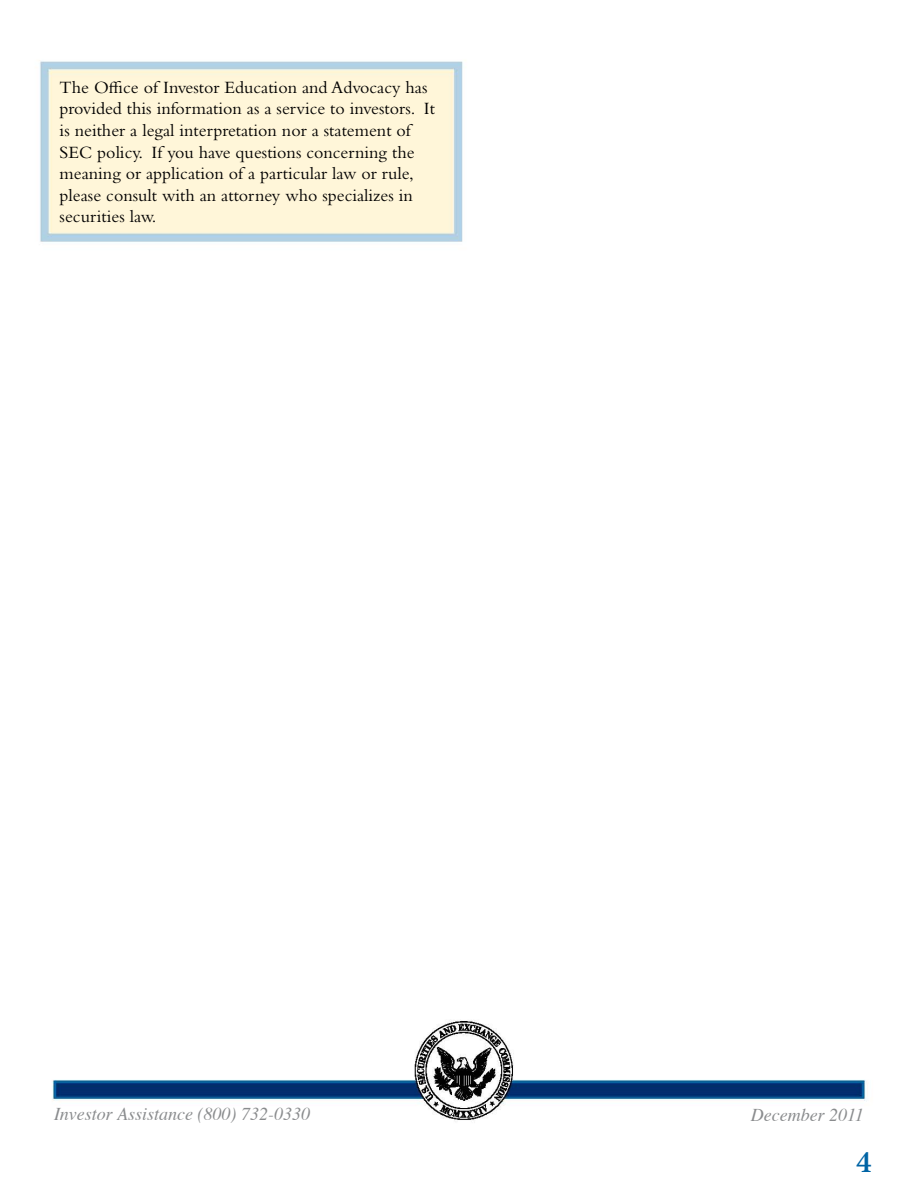
<style>
.page{position:relative;width:918px;height:1188px;background:#fff}
.page>*{position:absolute;margin:0;border:0;box-sizing:border-box;transform-origin:0 0}
.t1{font:600 31.5px "Minion Pro";color:#0064a5}
.t2{font:18px/21.6px "Bembo Std";color:#000}
.t3{font:italic 18px "Times";color:#8a8c8e}
</style>
<div class="page">
<img style="left:39px;top:61px;width:437px;height:961px">
<img style="left:52px;top:1022px;width:814px;height:99px">
<p class="t2" style="left:60px;top:76px;width:377px">The Office of Investor Education and Advocacy has provided this information as a service to investors. It is neither a legal interpretation nor a statement of SEC policy. If you have questions concerning the meaning or application of a particular law or rule, please consult with an attorney who specializes in securities law.</p>
<p class="t3" style="left:54px;top:1098px;width:258px">Investor Assistance (800) 732-0330</p>
<p class="t3" style="left:751px;top:1100px;width:115px">December 2011</p>
<h1 class="t1" style="left:856px;top:1140px;width:17px">4</h1>
</div>
